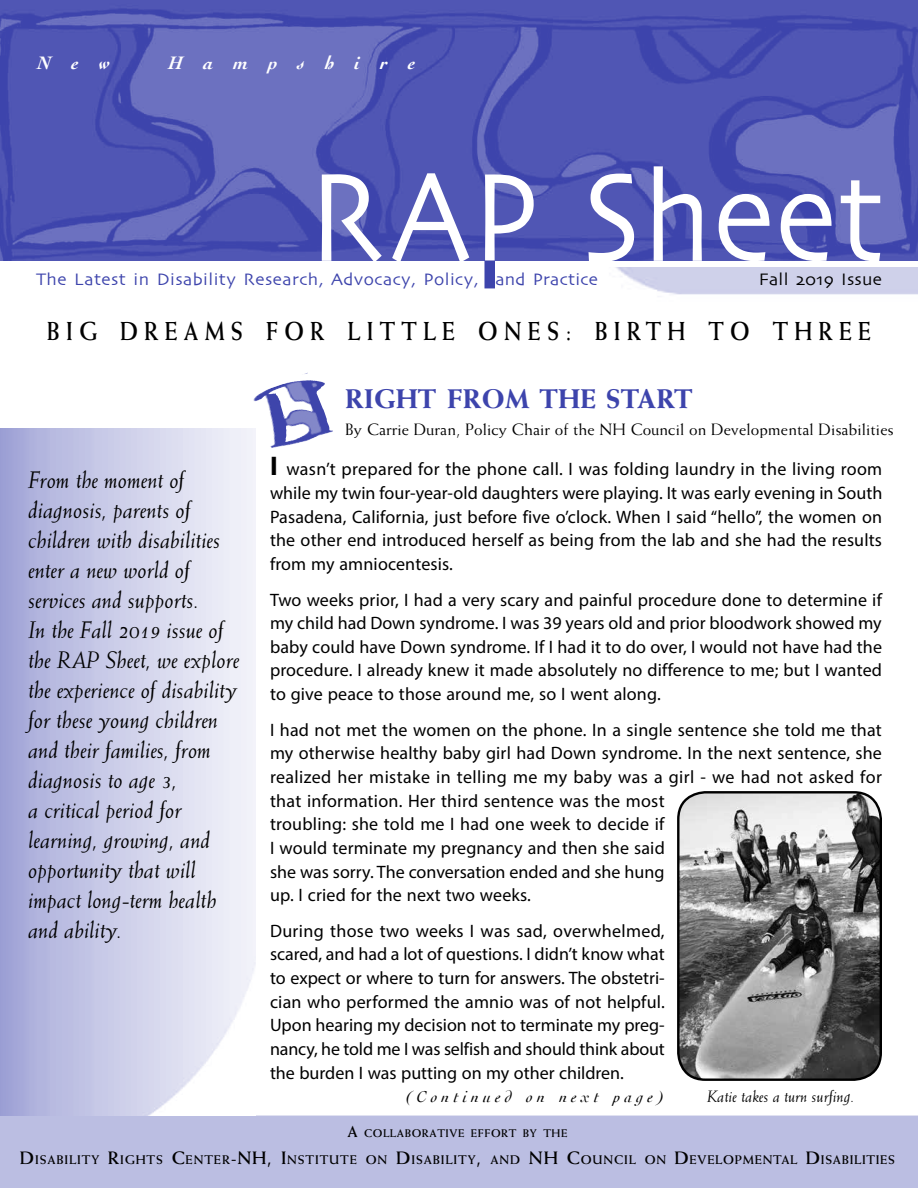
<style>
.page{position:relative;width:918px;height:1188px;background:#fff}
.page>*{position:absolute;margin:0;border:0;box-sizing:border-box;transform-origin:0 0}
.t1{font:132px "Skia CC";letter-spacing:.015em;color:#fff;scale:.9 1}
.t2{font:800 27px "Weiss";letter-spacing:.015em;color:#3d44ac}
.t3{font:700 26.1px "Weiss";letter-spacing:.28em;color:#000;scale:.86 1}
.t4{font:italic 24px/30px "Weiss";letter-spacing:-.005em;color:#000}
.t5{font:italic 700 18.9px "Cochin LT";letter-spacing:1.065em;color:#fff}
.t6{font:18px/23.7px "Myriad Pro";letter-spacing:.01em;color:#000;text-align:justify}
.t7{font:17.4px "Skia CC";letter-spacing:.025em;color:#3d44ac}
.t8{font:17.4px "Skia CC";letter-spacing:.015em;color:#000}
.t9{font:16.5px "Weiss";letter-spacing:.005em;color:#000}
.t10{font:italic 16.5px "Weiss";letter-spacing:.005em;color:#000}
.t11{font:italic 16.5px "Cochin LT";letter-spacing:.255em;color:#000}
.t12{font:700 12.6px "Weiss";letter-spacing:.07em;color:#000}
.t13{font:700 11.1px "Weiss";letter-spacing:.05em;color:#000}
.s1{font-weight:700;font-size:27px}
.s2{font-size:15.9px}
.s3{font-size:18px}
</style>
<div class="page">
<div style="left:0;top:1116px;width:918px;height:72px;background:#bbbee2"></div>
<img style="left:0;top:0;width:918px;height:261px">
<div style="left:484px;top:261px;width:11px;height:27px;background:#3d44ac;border:2px solid #3d44ac"></div>
<img style="left:253px;top:373px;width:80px;height:75px">
<img style="left:678px;top:792px;width:203px;height:288px">
<div style="left:677px;top:791px;width:205px;height:290px;border:2px solid #000;border-radius:27px"></div>
<p class="t5" style="left:38px;top:51px;width:74px">New</p>
<p class="t5" style="left:169px;top:51px;width:248px">Hampshire</p>
<h1 class="t1" style="left:308px;top:144px;width:642px">RAP Sheet</h1>
<p class="t7" style="left:36px;top:270px;width:564px">The Latest in Disability Research, Advocacy, Policy, and Practice</p>
<p class="t8" style="left:759px;top:270px;width:125px">Fall 2019 Issue</p>
<h3 class="t3" style="left:47px;top:316px;width:960px">BIG DREAMS FOR LITTLE ONES: BIRTH TO THREE</h3>
<p class="t4" style="left:28px;top:465px;width:213px">From the moment of diagnosis, parents of children with disabilities enter a new world of services and supports.<br>In the Fall 2019 issue of the RAP Sheet, we explore the experience of disability for these young children and their families, from diagnosis to age 3,<br>a critical period for learning, growing, and opportunity that will impact long-term health and ability.</p>
<h2 class="t2" style="left:345px;top:382px;width:349px">RIGHT FROM THE START</h2>
<p class="t9" style="left:345px;top:420px;width:550px">By Carrie Duran, Policy Chair of the NH Council on Developmental Disabilities</p>
<p class="t6" style="left:270px;top:457px;width:614px"><span class="s1">I</span> wasn’t prepared for the phone call. I was folding laundry in the living room while my twin four-year-old daughters were playing. It was early evening in South Pasadena, California, just before five o’clock. When I said “hello”, the women on the other end introduced herself as being from the lab and she had the results from my amniocentesis.</p>
<p class="t6" style="left:270px;top:587px;width:614px">Two weeks prior, I had a very scary and painful procedure done to determine if my child had Down syndrome. I was 39 years old and prior bloodwork showed my baby could have Down syndrome. If I had it to do over, I would not have had the procedure. I already knew it made absolutely no difference to me; but I wanted to give peace to those around me, so I went along.</p>
<p class="t6" style="left:270px;top:718px;width:614px;text-align:left">I had not met the women on the phone. In a single sentence she told me that my otherwise healthy baby girl had Down syndrome. In the next sentence, she realized her mistake in telling me my baby was a girl - we had not asked for that information. Her third sentence was the most<br>troubling: she told me I had one week to decide if<br>I would terminate my pregnancy and then she said<br>she was sorry. The conversation ended and she hung<br>up. I cried for the next two weeks.</p>
<p class="t6" style="left:270px;top:919px;width:396px">During those two weeks I was sad, overwhelmed, scared, and had a lot of questions. I didn’t know what to expect or where to turn for answers. The obstetri&shy;cian who performed the amnio was of not helpful.<br>Upon hearing my decision not to terminate my preg&shy;nancy, he told me I was selfish and should think about the burden I was putting on my other children.</p>
<p class="t10" style="left:707px;top:1086px;width:149px">Katie takes a turn surfing.</p>
<p class="t11" style="left:405px;top:1087px;width:261px">(Continued on next page)</p>
<p class="t13" style="left:347px;top:1127px;width:222px"><span class="s2">A</span> COLLABORATIVE EFFORT BY THE</p>
<p class="t12" style="left:20px;top:1152px;width:525px"><span class="s3">D</span>ISABILITY <span class="s3">R</span>IGHTS <span class="s3">C</span>ENTER<span class="s3">-NH, I</span>NSTITUTE ON <span class="s3">D</span>ISABILITY<span class="s3">,</span> AND <span class="s3">NH</span></p>
<p class="t12" style="left:567px;top:1152px;width:330px"><span class="s3">C</span>OUNCIL ON <span class="s3">D</span>EVELOPMENTAL <span class="s3">D</span>ISABILITIES</p>
</div>
